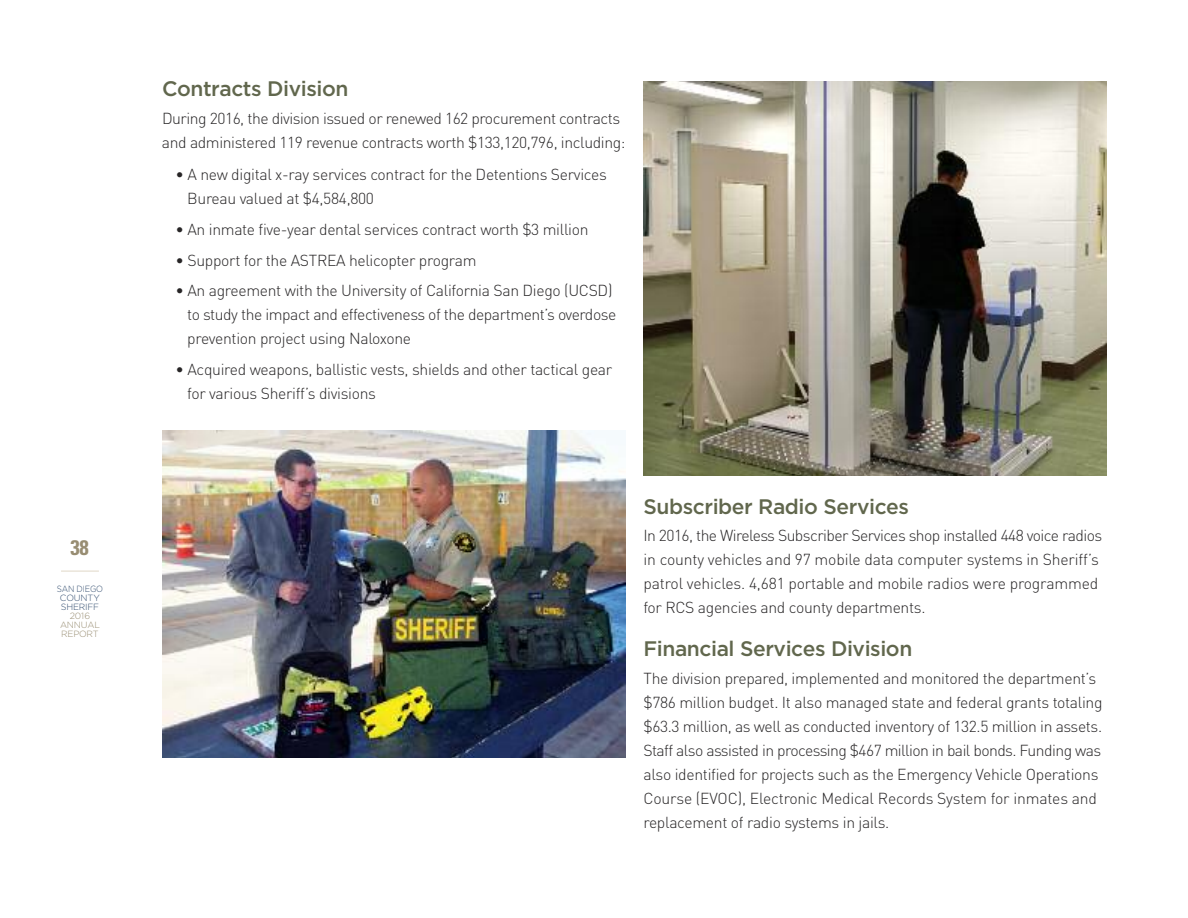
<style>
.page{position:relative;width:1188px;height:918px;background:#fff}
.page>*{position:absolute;margin:0;border:0;box-sizing:border-box;transform-origin:0 0}
.t1{font:500 21px "Gotham";letter-spacing:-.02em;color:#61674d}
.t2{font:700 condensed 21px "Univers";color:#988d72}
.t3{font:300 15.75px/24px "DIN";letter-spacing:-.02em;color:#272526}
.t4{font:300 9px/9px "Gotham";letter-spacing:-.02em;color:#304b6d;text-align:center;scale:.9 1}
.t5{font:300 9px/9px "Gotham";letter-spacing:-.02em;color:#988d72;text-align:center}
</style>
<div class="page">
<hr style="left:61px;top:571px;width:38px;height:1px;background:#e0d7c6">
<img style="left:162px;top:431px;width:464px;height:327px">
<img style="left:644px;top:81px;width:463px;height:395px">
<h1 class="t2" style="left:71px;top:540px;width:20px">38</h1>
<p class="t4" style="left:57px;top:584px;width:53px">SAN DIEGO<br>COUNTY<br>SHERIFF</p>
<p class="t5" style="left:60px;top:611px;width:41px">2016<br>ANNUAL<br>REPORT</p>
<h1 class="t1" style="left:162px;top:77px;width:188px">Contracts Division</h1>
<p class="t3" style="left:162px;top:106px;width:465px">During 2016, the division issued or renewed 162 procurement contracts and administered 119 revenue contracts worth $133,120,796, including:</p>
<p class="t3" style="left:187px;top:163px;width:421px;text-indent:-12px">• A new digital x-ray services contract for the Detentions Services<br>Bureau valued at $4,584,800</p>
<p class="t3" style="left:176px;top:218px;width:415px">• An inmate five-year dental services contract worth $3 million</p>
<p class="t3" style="left:176px;top:248px;width:303px">• Support for the ASTREA helicopter program</p>
<p class="t3" style="left:187px;top:279px;width:431px;text-indent:-12px">• An agreement with the University of California San Diego (UCSD) to study the impact and effectiveness of the department’s overdose prevention project using Naloxone</p>
<p class="t3" style="left:187px;top:358px;width:427px;text-indent:-12px">• Acquired weapons, ballistic vests, shields and other tactical gear for various Sheriff’s divisions</p>
<h1 class="t1" style="left:644px;top:495px;width:267px">Subscriber Radio Services</h1>
<p class="t3" style="left:643px;top:524px;width:460px">In 2016, the Wireless Subscriber Services shop installed 448 voice radios in county vehicles and 97 mobile data computer systems in Sheriff’s patrol vehicles. 4,681 portable and mobile radios were programmed for RCS agencies and county departments.</p>
<h1 class="t1" style="left:644px;top:637px;width:270px">Financial Services Division</h1>
<p class="t3" style="left:643px;top:666px;width:461px">The division prepared, implemented and monitored the department’s $786 million budget. It also managed state and federal grants totaling $63.3 million, as well as conducted inventory of 132.5 million in assets.<br>Staff also assisted in processing $467 million in bail bonds. Funding was also identified for projects such as the Emergency Vehicle Operations Course (EVOC), Electronic Medical Records System for inmates and replacement of radio systems in jails.</p>
</div>
